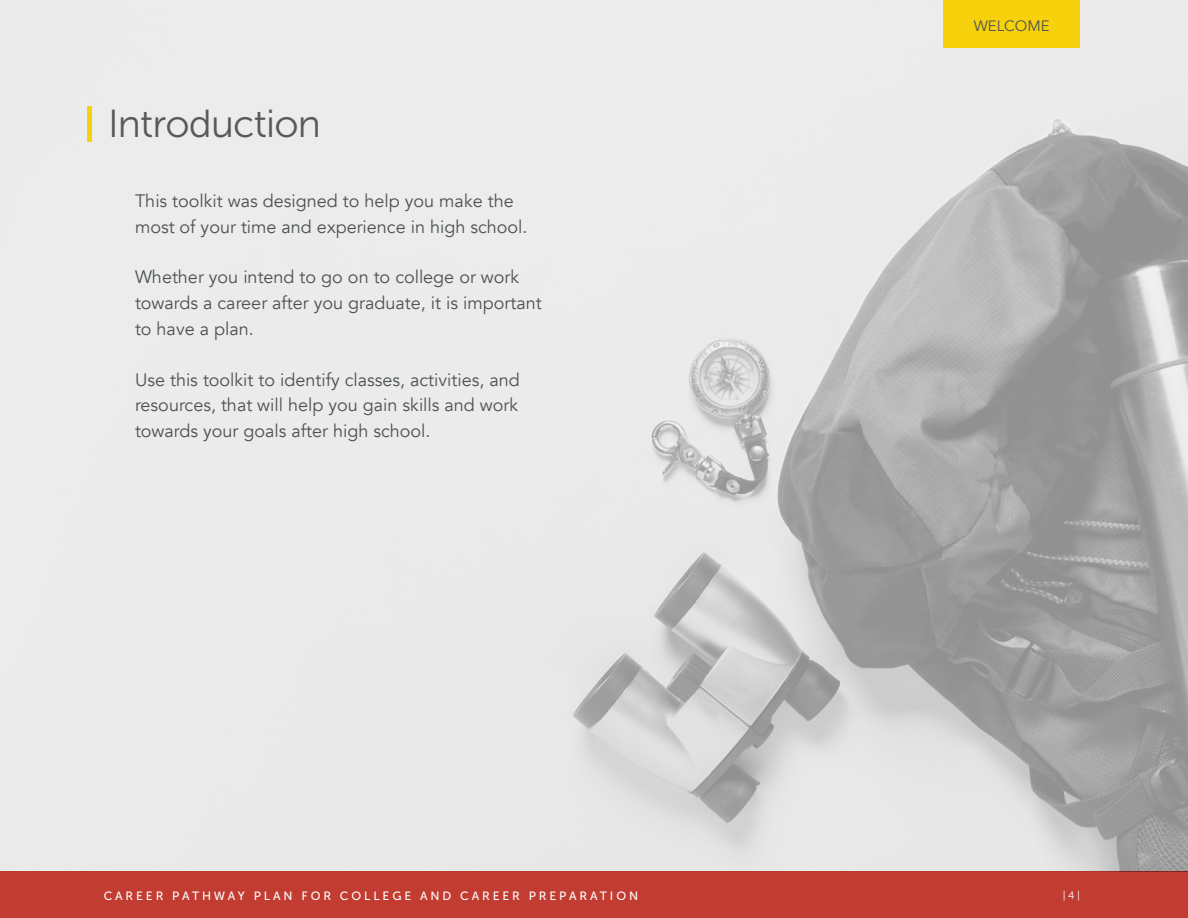
<style>
.page{position:relative;width:1188px;height:918px;background:#c23c32}
.page>*{position:absolute;margin:0;border:0;box-sizing:border-box;transform-origin:0 0}
.t1{font:39px "Museo Sans 300";letter-spacing:-.02em;color:#58595b}
.t2{font:18px/25.5px "Avenir";color:#4d5252}
.t3{font:15px "Avenir";color:#4d5252}
.t4{font:12px "Museo Sans 500";letter-spacing:.24em;color:#fff}
.t5{font:10.5px "Museo Sans 300";color:#fff}
</style>
<div class="page">
<img style="left:0;top:0;width:1188px;height:872px">
<hr style="left:88px;top:106px;width:4px;height:36px;background:#f8d10d">
<div style="left:943px;top:0;width:137px;height:48px;background:#f8d10d"></div>
<p class="t1" style="left:108px;top:103px;width:214px">Introduction</p>
<p class="t2" style="left:135px;top:188px;width:394px">This toolkit was designed to help you make the most of your time and experience in high school.</p>
<p class="t2" style="left:135px;top:265px;width:408px">Whether you intend to go on to college or work towards a career after you graduate, it is important to have a plan.</p>
<p class="t2" style="left:135px;top:367px;width:386px;text-align:justify">Use this toolkit to identify classes, activities, and resources, that will help you gain skills and work towards your goals after high school.</p>
<p class="t3" style="left:974px;top:17px;width:77px">WELCOME</p>
<p class="t4" style="left:104px;top:889px;width:536px">CAREER PATHWAY PLAN FOR COLLEGE AND CAREER PREPARATION</p>
<p class="t5" style="left:1063px;top:890px;width:19px">|4|</p>
</div>
